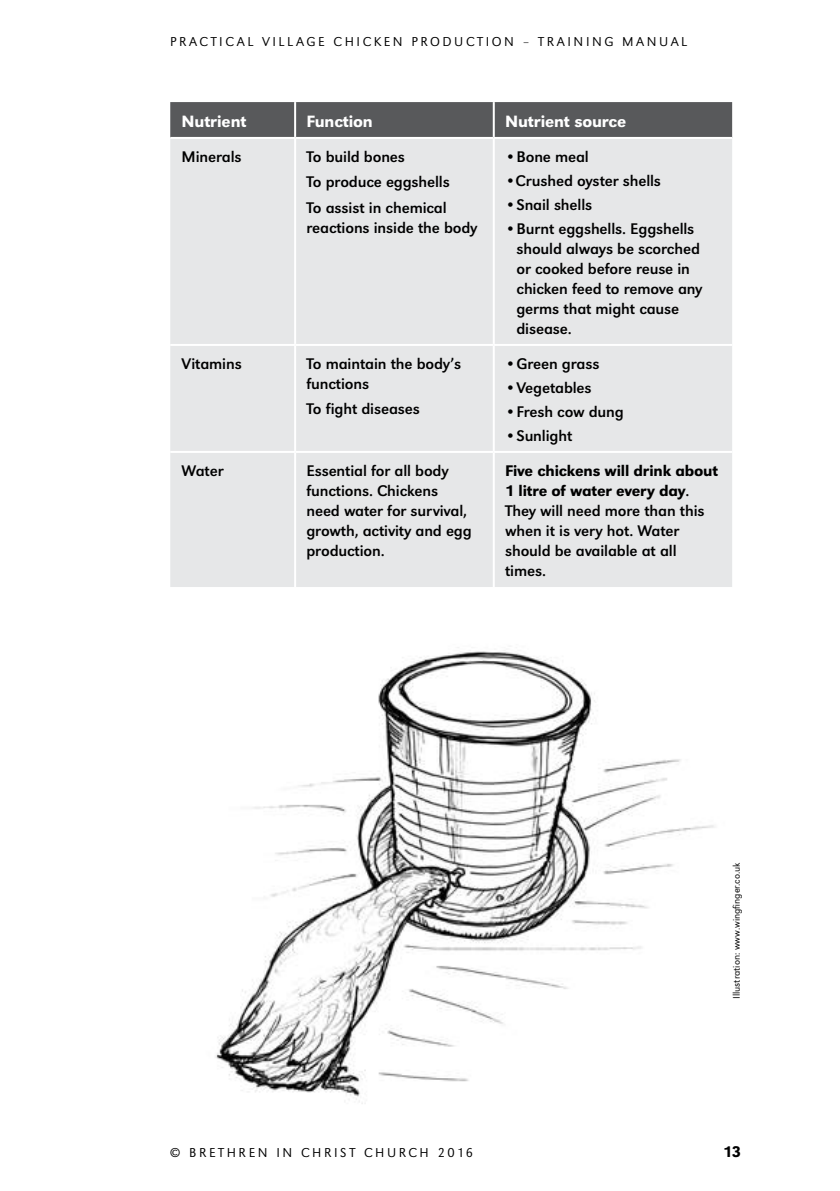
<style>
.page{position:relative;width:840px;height:1191px;background:#fff}
.page>*{position:absolute;margin:0;border:0;box-sizing:border-box;transform-origin:0 0}
.t1{font:500 17px "URW Grotesk T";letter-spacing:-.01em;color:#fff}
.t2{font:16px/20px "URW Grotesk T";letter-spacing:-.01em;color:#000}
.t3{font:500 16px "URW Grotesk T";color:#000}
.t4{font:13.4px "URW Grotesk T Ligh";letter-spacing:.19em;color:#000}
.t5{font:10px "URW Grotesk T Ligh";color:#000}
.s1{font-weight:500}
</style>
<div class="page">
<div style="left:170px;top:102px;width:561px;height:35px;background:#58595b"></div>
<div style="left:170px;top:139px;width:561px;height:448px;background:#e6e7e8"></div>
<hr style="left:294px;top:139px;width:2px;height:205px;background:#fff">
<hr style="left:492px;top:139px;width:2px;height:205px;background:#fff">
<hr style="left:294px;top:102px;width:2px;height:35px;background:#fff">
<hr style="left:492px;top:102px;width:2px;height:35px;background:#fff">
<hr style="left:170px;top:344px;width:125px;height:2px;background:#fff">
<hr style="left:295px;top:344px;width:198px;height:2px;background:#fff">
<hr style="left:294px;top:346px;width:2px;height:105px;background:#fff">
<hr style="left:493px;top:344px;width:238px;height:2px;background:#fff">
<hr style="left:492px;top:346px;width:2px;height:105px;background:#fff">
<hr style="left:170px;top:451px;width:125px;height:2px;background:#fff">
<hr style="left:295px;top:451px;width:198px;height:2px;background:#fff">
<hr style="left:294px;top:453px;width:2px;height:134px;background:#fff">
<hr style="left:493px;top:451px;width:238px;height:2px;background:#fff">
<hr style="left:492px;top:453px;width:2px;height:134px;background:#fff">
<img style="left:216px;top:647px;width:498px;height:457px">
<p class="t4" style="left:170px;top:34px;width:518px">PRACTICAL VILLAGE CHICKEN PRODUCTION – TRAINING MANUAL</p>
<p class="t1" style="left:181px;top:111px;width:66px">Nutrient</p>
<p class="t1" style="left:306px;top:111px;width:68px">Function</p>
<p class="t1" style="left:505px;top:111px;width:122px">Nutrient source</p>
<p class="t2" style="left:181px;top:146px;width:61px">Minerals</p>
<p class="t2" style="left:306px;top:143px;width:145px;line-height:25.6px">To build bones<br>To produce eggshells<br>To assist in chemical</p>
<p class="t2" style="left:306px;top:218px;width:172px">reactions inside the body</p>
<p class="t2" style="left:505px;top:146px;width:85px">•Bone meal</p>
<p class="t2" style="left:505px;top:170px;width:157px">•Crushed oyster shells</p>
<p class="t2" style="left:505px;top:194px;width:89px">•Snail shells</p>
<p class="t2" style="left:516px;top:218px;width:187px;text-indent:-11px">•Burnt eggshells. Eggshells should always be scorched or cooked before reuse in chicken feed to remove any germs that might cause disease.</p>
<p class="t2" style="left:181px;top:353px;width:62px">Vitamins</p>
<p class="t2" style="left:306px;top:353px;width:156px">To maintain the body’s functions</p>
<p class="t2" style="left:306px;top:399px;width:115px">To fight diseases</p>
<p class="t2" style="left:505px;top:353px;width:96px">•Green grass</p>
<p class="t2" style="left:505px;top:377px;width:88px">•Vegetables</p>
<p class="t2" style="left:505px;top:401px;width:120px">•Fresh cow dung</p>
<p class="t2" style="left:505px;top:425px;width:69px">•Sunlight</p>
<p class="t2" style="left:181px;top:460px;width:43px">Water</p>
<p class="t2" style="left:306px;top:460px;width:167px">Essential for all body functions. Chickens need water for survival, growth, activity and egg production.</p>
<p class="t2" style="left:505px;top:460px;width:214px"><span class="s1">Five chickens will drink about<br>1 litre of water every day</span>.<br>They will need more than this when it is very hot. Water should be available at all times.</p>
<p class="t5" style="left:730px;top:999px;width:138px;rotate:-90deg">Illustration: www.wingfinger.co.uk</p>
<p class="t4" style="left:170px;top:1144px;width:304px">© BRETHREN IN CHRIST CHURCH 2016</p>
<p class="t3" style="left:722px;top:1142px;width:19px">13</p>
</div>
